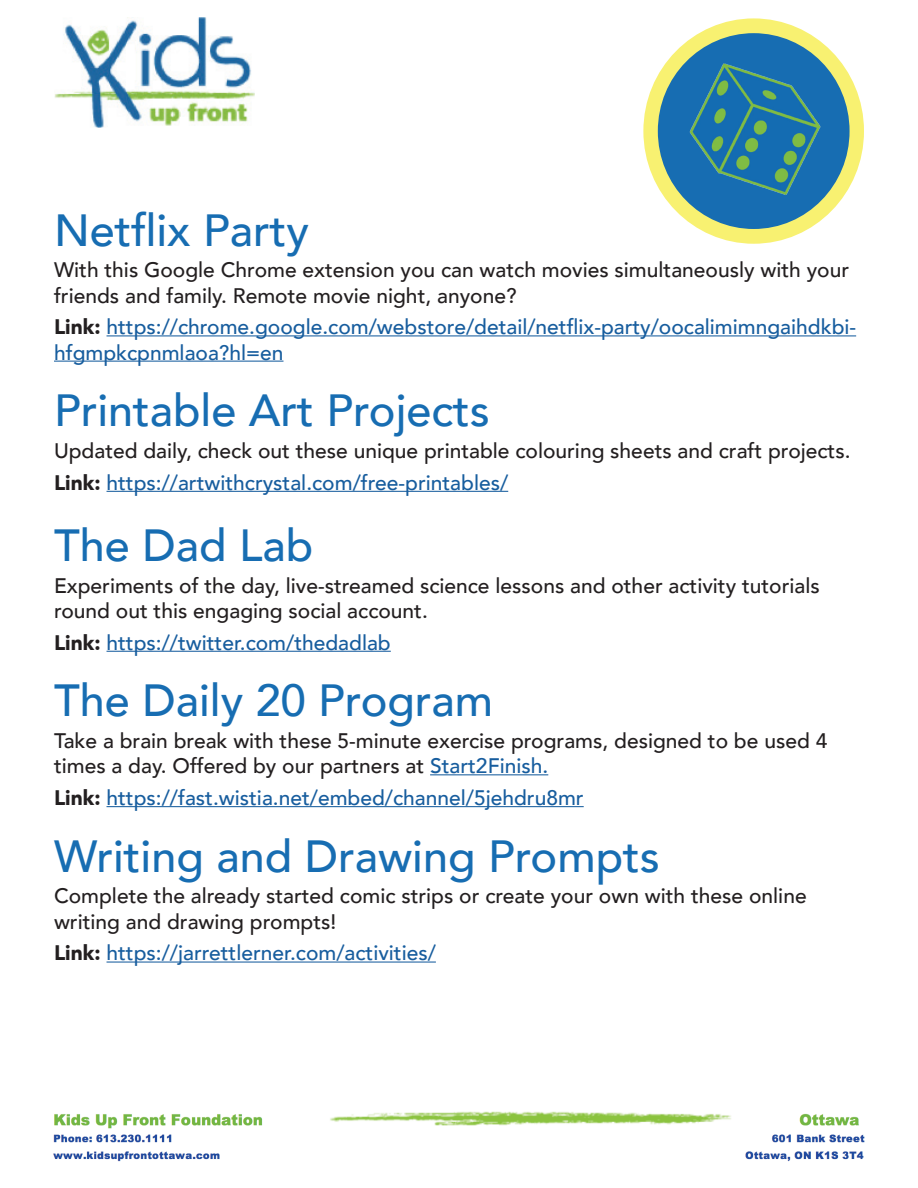
<style>
.page{position:relative;width:918px;height:1188px;background:#fff}
.page>*{position:absolute;margin:0;border:0;box-sizing:border-box;transform-origin:0 0}
.t1{font:500 45px "Avenir";color:#176db2}
.t2{font:500 21px/25.2px "Avenir";color:#231f20}
.t3{font:500 21px/25.2px "Avenir";color:#175d9e}
.s1{font-weight:900;color:#231f20}
.s2{font-weight:900}
.s3{color:#175d9e}
</style>
<div class="page">
<div style="left:643px;top:18px;width:221px;height:226px;background:#f8f171;border-radius:50%"></div>
<div style="left:658px;top:33px;width:192px;height:196px;background:#176db2;border-radius:50%"></div>
<img style="left:664px;top:38px;width:182px;height:182px">
<img style="left:54px;top:17px;width:201px;height:111px">
<hr style="left:107px;top:491px;width:401px;height:1px;background:#175d9e">
<img style="left:53px;top:1111px;width:812px;height:51px">
<hr style="left:430px;top:774px;width:118px;height:1px;background:#175d9e">
<hr style="left:107px;top:806px;width:477px;height:1px;background:#175d9e">
<hr style="left:107px;top:962px;width:329px;height:1px;background:#175d9e">
<hr style="left:107px;top:651px;width:284px;height:1px;background:#175d9e">
<hr style="left:107px;top:335px;width:749px;height:1px;background:#175d9e">
<hr style="left:54px;top:361px;width:230px;height:1px;background:#175d9e">
<h1 class="t1" style="left:54px;top:191px;width:257px">Netflix Party</h1>
<p class="t2" style="left:54px;top:256px;width:797px">With this Google Chrome extension you can watch movies simultaneously with your friends and family. Remote movie night, anyone?</p>
<p class="t3" style="left:54px;top:313px;width:804px"><span class="s1">Link:</span> https://chrome.google.com/webstore/detail/netflix-party/oocalimimngaihdkbi&shy;hfgmpkcpnmlaoa?hl=en</p>
<h1 class="t1" style="left:54px;top:372px;width:437px">Printable Art Projects</h1>
<p class="t2" style="left:54px;top:434px;width:798px;line-height:31.8px">Updated daily, check out these unique printable colouring sheets and craft projects.<br><span class="s2">Link:</span> <span class="s3">https://artwithcrystal.com/free-printables/</span></p>
<h1 class="t1" style="left:54px;top:506px;width:261px">The Dad Lab</h1>
<p class="t2" style="left:54px;top:572px;width:767px">Experiments of the day, live-streamed science lessons and other activity tutorials round out this engaging social account.</p>
<p class="t3" style="left:54px;top:629px;width:338px"><span class="s1">Link:</span> https://twitter.com/thedadlab</p>
<h1 class="t1" style="left:54px;top:662px;width:441px">The Daily 20 Program</h1>
<p class="t2" style="left:54px;top:727px;width:775px">Take a brain break with these 5-minute exercise programs, designed to be used 4 times a day. Offered by our partners at <span class="s3">Start2Finish.</span></p>
<p class="t3" style="left:54px;top:784px;width:531px"><span class="s1">Link:</span> https://fast.wistia.net/embed/channel/5jehdru8mr</p>
<h1 class="t1" style="left:54px;top:817px;width:607px">Writing and Drawing Prompts</h1>
<p class="t2" style="left:54px;top:882px;width:754px">Complete the already started comic strips or create your own with these online writing and drawing prompts!</p>
<p class="t3" style="left:54px;top:939px;width:383px"><span class="s1">Link:</span> https://jarrettlerner.com/activities/</p>
</div>
